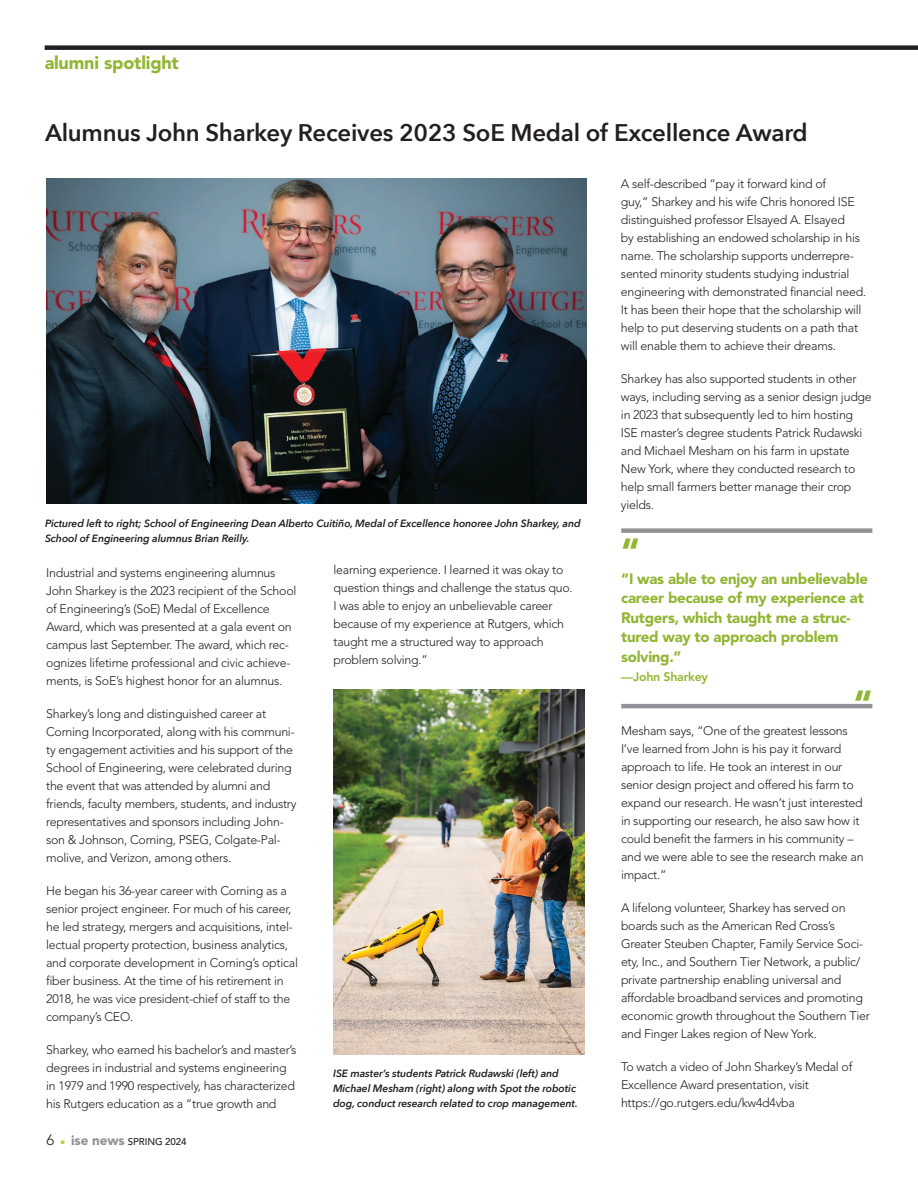
<style>
.page{position:relative;width:918px;height:1188px;background:#fff}
.page>*{position:absolute;margin:0;border:0;box-sizing:border-box;transform-origin:0 0}
.Quote_rule_above{font:900 36px "Avenir LT Std";color:#91b631}
.Quote_rule_below{font:900 36px "Avenir LT Std";color:#91b631}
.Bold_Head_16_pt{font:600 24px "Avenir Next";letter-spacing:-.01em;color:#231f20}
.Small_item_head{font:900 18px "Avenir LT Std";letter-spacing:-.01em;color:#91b631}
.Pull_Quote{font:900 15px/19.5px "Avenir LT Std";letter-spacing:-.02em;color:#91b631}
.Q_s_Bold{font:300 12.3px/18px "Avenir LT Std";letter-spacing:-.02em;color:#231f20}
.Pull_Quote-2{font:800 12.3px "Avenir LT Std";letter-spacing:-.02em;color:#91b631}
.Dept_news_body_text{font:italic 600 10.5px/15px "Avenir Next";letter-spacing:-.01em;color:#231f20}
.t1{font:500 9.75px "Avenir LT Std";letter-spacing:-.01em;color:#231f20}
.s1{font-weight:300;font-size:15px}
.s2{font-weight:900;font-size:13.5px;color:#919295}
.s3{font-size:12px}
</style>
<div class="page">
<div style="left:45px;top:45px;width:873px;height:5px;background:#231f20"></div>
<img style="left:46px;top:178px;width:541px;height:326px">
<img style="left:334px;top:689px;width:250px;height:365px">
<div style="left:621px;top:528px;width:251px;height:5px;background:#919295"></div>
<hr style="left:621px;top:704px;width:251px;height:4px;background:#919295">
<p class="Small_item_head" style="left:45px;top:52px;width:136px">alumni spotlight</p>
<p class="Bold_Head_16_pt" style="left:45px;top:113px;width:764px">Alumnus John Sharkey Receives 2023 SoE Medal of Excellence Award</p>
<p class="Q_s_Bold" style="left:621px;top:175px;width:247px">A self-described “pay it forward kind of<br>guy,” Sharkey and his wife Chris honored ISE distinguished professor Elsayed A. Elsayed<br>by establishing an endowed scholarship in his name. The scholarship supports underrepre&shy;sented minority students studying industrial engineering with demonstrated financial need.<br>It has been their hope that the scholarship will help to put deserving students on a path that will enable them to achieve their dreams.</p>
<p class="Q_s_Bold" style="left:621px;top:370px;width:252px">Sharkey has also supported students in other ways, including serving as a senior design judge in 2023 that subsequently led to him hosting ISE master’s degree students Patrick Rudawski and Michael Mesham on his farm in upstate New York, where they conducted research to help small farmers better manage their crop yields.</p>
<p class="Dept_news_body_text" style="left:45px;top:515px;width:537px">Pictured left to right; School of Engineering Dean Alberto Cuitiño, Medal of Excellence honoree John Sharkey, and<br>School of Engineering alumnus Brian Reilly.</p>
<p class="Q_s_Bold" style="left:46px;top:563px;width:252px">Industrial and systems engineering alumnus John Sharkey is the 2023 recipient of the School of Engineering’s (SoE) Medal of Excellence Award, which was presented at a gala event on campus last September. The award, which rec&shy;ognizes lifetime professional and civic achieve&shy;ments, is SoE’s highest honor for an alumnus.</p>
<p class="Q_s_Bold" style="left:46px;top:704px;width:252px">Sharkey’s long and distinguished career at Corning Incorporated, along with his communi&shy;ty engagement activities and his support of the School of Engineering, were celebrated during the event that was attended by alumni and friends, faculty members, students, and industry representatives and sponsors including John&shy;son &amp; Johnson, Corning, PSEG, Colgate-Pal&shy;molive, and Verizon, among others.</p>
<p class="Q_s_Bold" style="left:46px;top:881px;width:253px">He began his 36-year career with Corning as a senior project engineer. For much of his career, he led strategy, mergers and acquisitions, intel&shy;lectual property protection, business analytics, and corporate development in Corning’s optical fiber business. At the time of his retirement in 2018, he was vice president-chief of staff to the company’s CEO.</p>
<p class="Q_s_Bold" style="left:46px;top:1040px;width:252px">Sharkey, who earned his bachelor’s and master’s degrees in industrial and systems engineering in 1979 and 1990 respectively, has characterized his Rutgers education as a “true growth and</p>
<p class="t1" style="left:47px;top:1136px;width:141px"><span class="s1">6</span> <sup>■</sup> <span class="s2">ise news</span> SPRING 2024</p>
<p class="Q_s_Bold" style="left:334px;top:560px;width:241px">learning experience. I learned it was okay to question things and challenge the status quo.<br>I was able to enjoy an unbelievable career because of my experience at Rutgers, which taught me a structured way to approach problem solving.”</p>
<p class="Dept_news_body_text" style="left:333px;top:1066px;width:246px">ISE master’s students Patrick Rudawski (left) and<br>Michael Mesham (right) along with Spot the robotic dog, conduct research related to crop management.</p>
<p class="Quote_rule_above" style="left:621px;top:530px;width:20px">“</p>
<p class="Pull_Quote" style="left:621px;top:569px;width:248px">“I was able to enjoy an unbelievable career because of my experience at<br>Rutgers, which taught me a struc&shy;tured way to approach problem solving.”</p>
<p class="Pull_Quote-2" style="left:621px;top:670px;width:88px"><span class="s3">—</span>John Sharkey</p>
<p class="Quote_rule_below" style="left:854px;top:682px;width:20px">“</p>
<p class="Q_s_Bold" style="left:621px;top:722px;width:244px">Mesham says, “One of the greatest lessons I’ve learned from John is his pay it forward approach to life. He took an interest in our senior design project and offered his farm to expand our research. He wasn’t just interested in supporting our research, he also saw how it could benefit the farmers in his community – and we were able to see the research make an impact.”</p>
<p class="Q_s_Bold" style="left:621px;top:899px;width:251px">A lifelong volunteer, Sharkey has served on boards such as the American Red Cross’s Greater Steuben Chapter, Family Service Soci&shy;ety, Inc., and Southern Tier Network, a public/ private partnership enabling universal and affordable broadband services and promoting economic growth throughout the Southern Tier and Finger Lakes region of New York.</p>
<p class="Q_s_Bold" style="left:621px;top:1058px;width:233px">To watch a video of John Sharkey’s Medal of<br>Excellence Award presentation, visit https://go.rutgers.edu/kw4d4vba</p>
</div>
